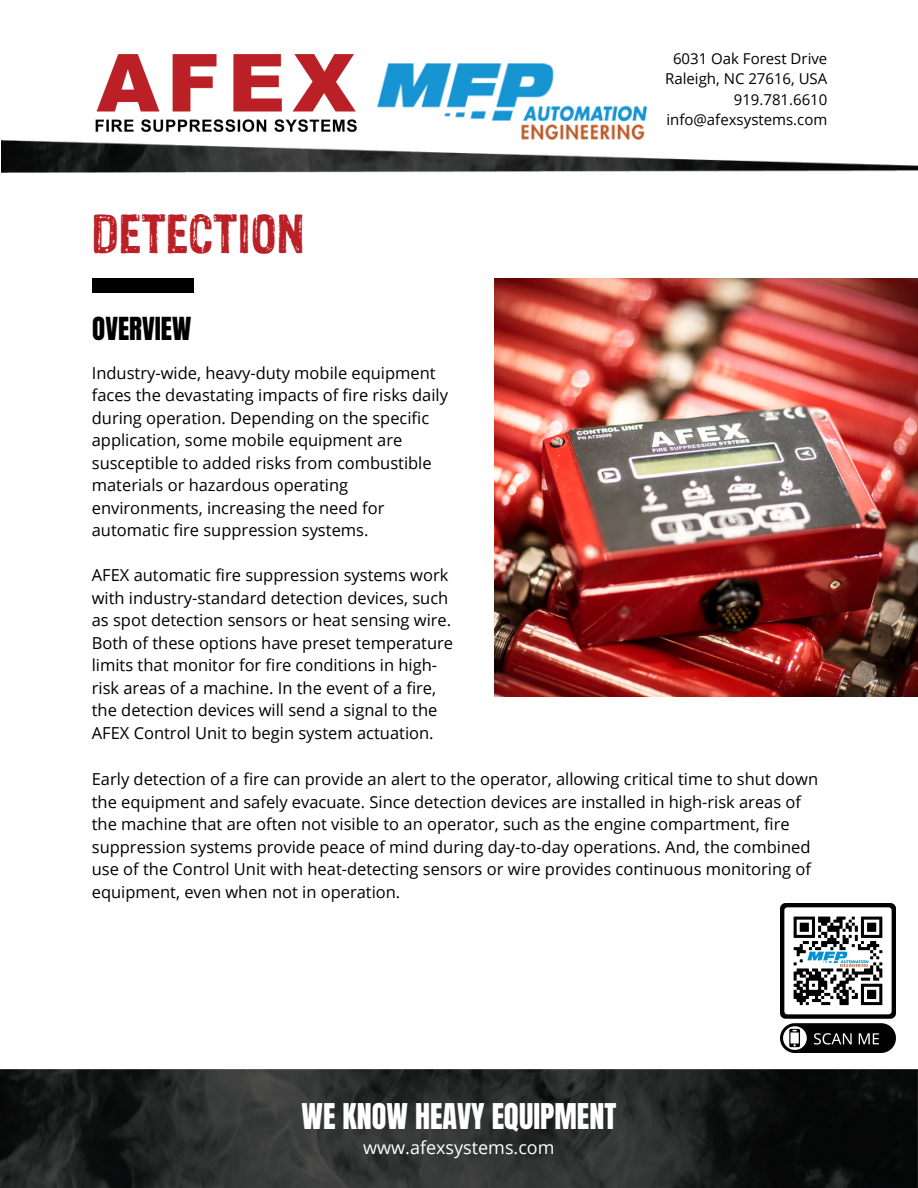
<style>
.page{position:relative;width:918px;height:1188px;background:#fff}
.page>*{position:absolute;margin:0;border:0;box-sizing:border-box;transform-origin:0 0}
.t1{font:45px "Sans Culottes";color:#ba2025}
.t2{font:30.15px "Anton";color:#fff}
.t3{font:27px "Anton";color:#000}
.t4{font:18px "Open Sans";color:#fff}
.t5{font:16.5px/22.5px "Open Sans";color:#000}
.t6{font:15px/20.2px "Open Sans";color:#000;text-align:right}
</style>
<div class="page">
<img style="left:494px;top:278px;width:424px;height:419px">
<img style="left:0;top:1070px;width:918px;height:118px">
<img style="left:1px;top:141px;width:917px;height:31px">
<img style="left:95px;top:54px;width:262px;height:78px">
<div style="left:92px;top:278px;width:102px;height:15px;background:#000"></div>
<img style="left:377px;top:64px;width:270px;height:75px">
<img style="left:780px;top:903px;width:115px;height:150px">
<h1 class="t1" style="left:92px;top:201px;width:214px">DETECTION</h1>
<h3 class="t3" style="left:92px;top:310px;width:100px">OVERVIEW</h3>
<p class="t6" style="left:665px;top:48px;width:164px">6031 Oak Forest Drive<br>Raleigh, NC 27616, USA<br>919.781.6610 info@afexsystems.com</p>
<p class="t5" style="left:92px;top:361px;width:358px">Industry-wide, heavy-duty mobile equipment faces the devastating impacts of fire risks daily during operation. Depending on the specific application, some mobile equipment are susceptible to added risks from combustible materials or hazardous operating environments, increasing the need for automatic fire suppression systems.</p>
<p class="t5" style="left:92px;top:564px;width:363px">AFEX automatic fire suppression systems work with industry-standard detection devices, such as spot detection sensors or heat sensing wire.<br>Both of these options have preset temperature limits that monitor for fire conditions in high&shy;risk areas of a machine. In the event of a fire, the detection devices will send a signal to the AFEX Control Unit to begin system actuation.</p>
<p class="t5" style="left:92px;top:768px;width:728px">Early detection of a fire can provide an alert to the operator, allowing critical time to shut down the equipment and safely evacuate. Since detection devices are installed in high-risk areas of the machine that are often not visible to an operator, such as the engine compartment, fire suppression systems provide peace of mind during day-to-day operations. And, the combined use of the Control Unit with heat-detecting sensors or wire provides continuous monitoring of equipment, even when not in operation.</p>
<h2 class="t2" style="left:302px;top:1095px;width:316px">WE KNOW HEAVY EQUIPMENT</h2>
<p class="t4" style="left:363px;top:1135px;width:193px">www.afexsystems.com</p>
</div>
